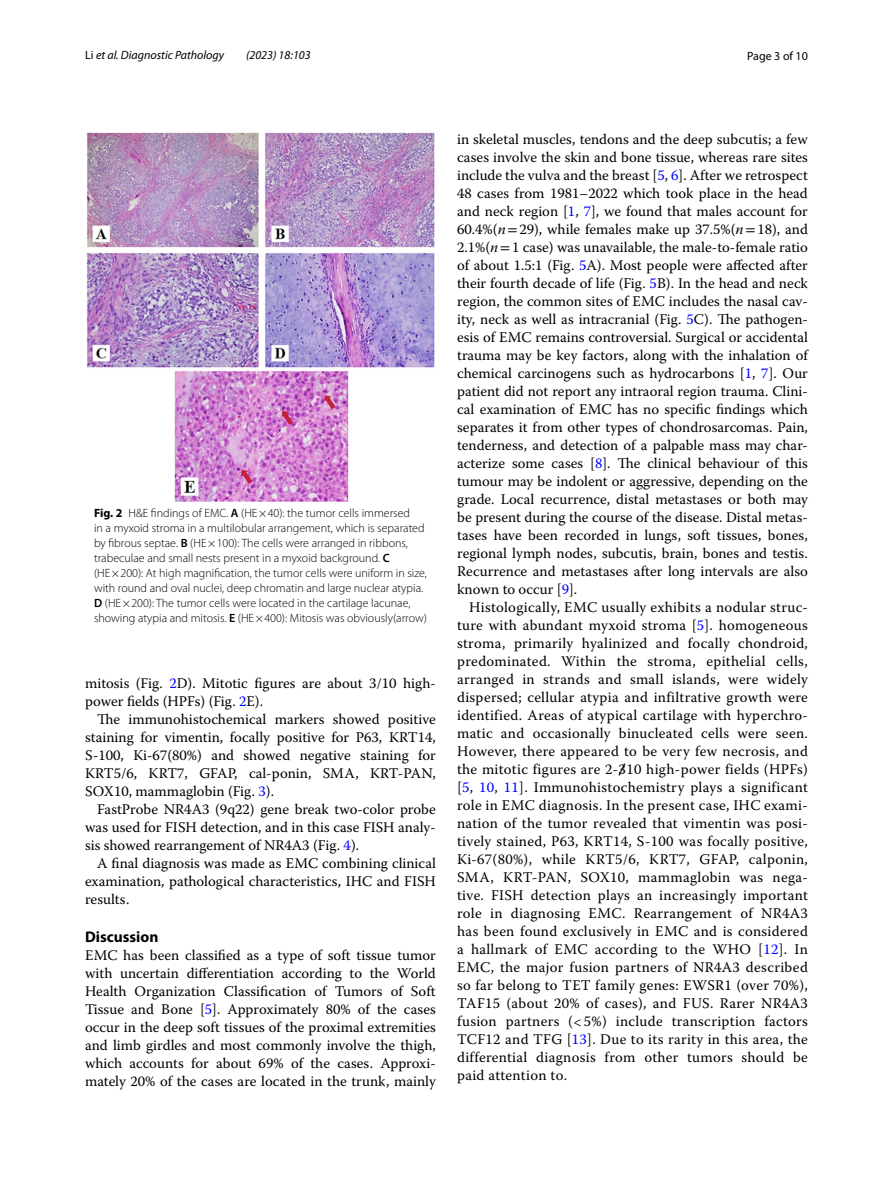
<style>
.page{position:relative;width:893px;height:1187px;background:#fff}
.page>*{position:absolute;margin:0;border:0;box-sizing:border-box;transform-origin:0 0}
.t1{font:700 15.45px "Myriad Pro";color:#000}
.t2{font:14.7px/18px "Warnock Pro";color:#000;text-align:justify}
.t3{font:300 12px/15px "Myriad Pro";color:#000}
.t4{font:italic 12px "Myriad Pro";color:#000}
.t5{font:12px "Myriad Pro";color:#000}
.s1{font-style:normal}
.s2{font-weight:700}
.s3{font-weight:600}
.s4{color:#00f}
.s5{font-style:italic}
.s6{font-family:"STIX"}
.s7{font-family:"Code 2000"}
</style>
<div class="page">
<img style="left:86px;top:133px;width:348px;height:369px">
<p class="t4" style="left:85px;top:48px;width:141px"><span class="s1">Li</span> et al. Diagnostic Pathology</p>
<p class="t4" style="left:246px;top:48px;width:66px">(2023) 18:103</p>
<p class="t5" style="left:747px;top:48px;width:62px">Page 3 of 10</p>
<p class="t3" style="left:94px;top:505px;width:334px"><span class="s2">Fig. 2</span> H&amp;E findings of EMC. <span class="s3">A</span> (HE×40): the tumor cells immersed<br>in a myxoid stroma in a multilobular arrangement, which is separated by fibrous septae. <span class="s3">B</span> (HE×100): The cells were arranged in ribbons, trabeculae and small nests present in a myxoid background. <span class="s3">C </span>(HE×200): At high magnification, the tumor cells were uniform in size, with round and oval nuclei, deep chromatin and large nuclear atypia.<br><span class="s3">D</span> (HE×200): The tumor cells were located in the cartilage lacunae, showing atypia and mitosis. <span class="s3">E</span> (HE×400): Mitosis was obviously(arrow)</p>
<p class="t2" style="left:85px;top:673px;width:352px">mitosis (Fig. <span class="s4">2</span>D). Mitotic figures are about 3/10 high&shy;power fields (HPFs) (Fig. <span class="s4">2</span>E).</p>
<p class="t2" style="left:85px;top:709px;width:352px;text-indent:12px">The immunohistochemical markers showed positive staining for vimentin, focally positive for P63, KRT14, S-100, Ki-67(80%) and showed negative staining for KRT5/6, KRT7, GFAP, cal-ponin, SMA, KRT-PAN, SOX10, mammaglobin (Fig. <span class="s4">3</span>).</p>
<p class="t2" style="left:85px;top:799px;width:352px;text-indent:12px">FastProbe NR4A3 (9q22) gene break two-color probe was used for FISH detection, and in this case FISH analy&shy;sis showed rearrangement of NR4A3 (Fig. <span class="s4">4</span>).</p>
<p class="t2" style="left:85px;top:853px;width:352px;text-indent:12px">A final diagnosis was made as EMC combining clinical examination, pathological characteristics, IHC and FISH results.</p>
<p class="t1" style="left:85px;top:926px;width:75px">Discussion</p>
<p class="t2" style="left:85px;top:945px;width:352px">EMC has been classified as a type of soft tissue tumor with uncertain differentiation according to the World Health Organization Classification of Tumors of Soft Tissue and Bone [<span class="s4">5</span>]. Approximately 80% of the cases occur in the deep soft tissues of the proximal extremities and limb girdles and most commonly involve the thigh, which accounts for about 69% of the cases. Approxi&shy;mately 20% of the cases are located in the trunk, mainly</p>
<p class="t2" style="left:457px;top:130px;width:352px">in skeletal muscles, tendons and the deep subcutis; a few cases involve the skin and bone tissue, whereas rare sites include the vulva and the breast [<span class="s4">5</span>, <span class="s4">6</span>]. After we retrospect 48 cases from 1981–2022 which took place in the head and neck region [<span class="s4">1</span>, <span class="s4">7</span>], we found that males account for 60.4%(<span class="s5">n</span><span class="s6">=</span>29), while females make up 37.5%(<span class="s5">n</span><span class="s6">=</span>18), and 2.1%(<span class="s5">n</span><span class="s6">=</span>1 case) was unavailable, the male-to-female ratio of about 1.5:1 (Fig. <span class="s4">5</span>A). Most people were affected after their fourth decade of life (Fig. <span class="s4">5</span>B). In the head and neck region, the common sites of EMC includes the nasal cav&shy;ity, neck as well as intracranial (Fig. <span class="s4">5</span>C). The pathogen&shy;esis of EMC remains controversial. Surgical or accidental trauma may be key factors, along with the inhalation of chemical carcinogens such as hydrocarbons [<span class="s4">1</span>, <span class="s4">7</span>]. Our patient did not report any intraoral region trauma. Clini&shy;cal examination of EMC has no specific findings which separates it from other types of chondrosarcomas. Pain, tenderness, and detection of a palpable mass may char&shy;acterize some cases [<span class="s4">8</span>]. The clinical behaviour of this tumour may be indolent or aggressive, depending on the grade. Local recurrence, distal metastases or both may be present during the course of the disease. Distal metas&shy;tases have been recorded in lungs, soft tissues, bones, regional lymph nodes, subcutis, brain, bones and testis.<br>Recurrence and metastases after long intervals are also known to occur [<span class="s4">9</span>].</p>
<p class="t2" style="left:457px;top:598px;width:352px;text-indent:12px">Histologically, EMC usually exhibits a nodular struc&shy;ture with abundant myxoid stroma [<span class="s4">5</span>]. homogeneous stroma, primarily hyalinized and focally chondroid, predominated. Within the stroma, epithelial cells, arranged in strands and small islands, were widely dispersed; cellular atypia and infiltrative growth were identified. Areas of atypical cartilage with hyperchro&shy;matic and occasionally binucleated cells were seen.<br>However, there appeared to be very few necrosis, and the mitotic figures are 2-3<span class="s7"≯</span>10 high-power fields (HPFs) [<span class="s4">5</span>, <span class="s4">10</span>, <span class="s4">11</span>]. Immunohistochemistry plays a significant role in EMC diagnosis. In the present case, IHC exami&shy;nation of the tumor revealed that vimentin was posi&shy;tively stained, P63, KRT14, S-100 was focally positive, Ki-67(80%), while KRT5/6, KRT7, GFAP, calponin, SMA, KRT-PAN, SOX10, mammaglobin was nega&shy;tive. FISH detection plays an increasingly important role in diagnosing EMC. Rearrangement of NR4A3 has been found exclusively in EMC and is considered a hallmark of EMC according to the WHO [<span class="s4">12</span>]. In EMC, the major fusion partners of NR4A3 described so far belong to TET family genes: EWSR1 (over 70%), TAF15 (about 20% of cases), and FUS. Rarer NR4A3 fusion partners (&lt; 5%) include transcription factors TCF12 and TFG [<span class="s4">13</span>]. Due to its rarity in this area, the differential diagnosis from other tumors should be paid attention to.</p>
</div>
